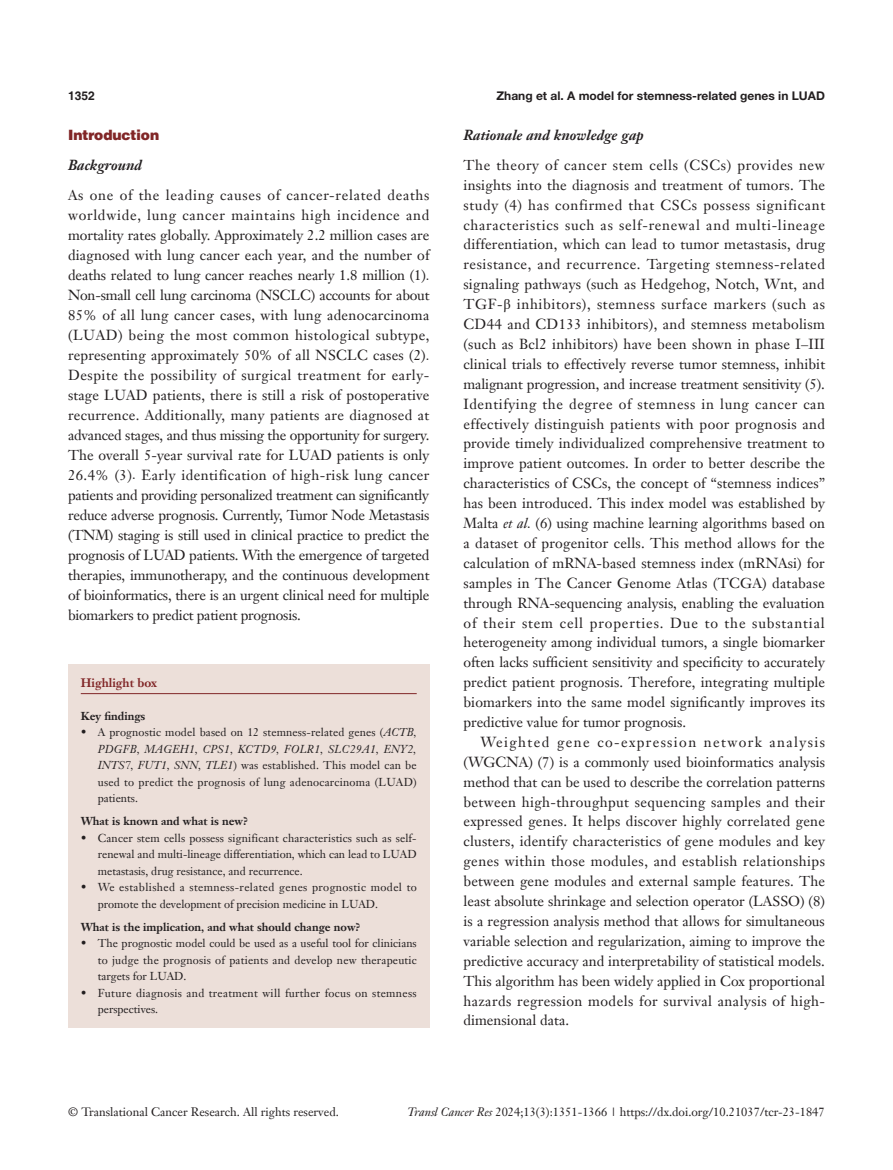
<style>
.page{position:relative;width:893px;height:1170px;background:#fff}
.page>*{position:absolute;margin:0;border:0;box-sizing:border-box;transform-origin:0 0}
.t1{font:14.25px/20px "Janson Text LT";color:#231f20;text-align:justify}
._2ji-zhengti{font:italic 700 14.25px "Janson Text LT";color:#231f20}
._1ji-zhengti{font:900 14.25px "Helvetica";color:#812627}
.t2{font:12px "Janson Text LT";color:#231f20}
.t3{font:700 12px "Helvetica Neue LT Pro";color:#231f20}
.Cite{font:700 12px "Janson Text LT";color:#812627}
.t4{font:700 12px "Helvetica";color:#231f20}
.box-zhengwen{font:11.25px/16.5px "Janson Text LT";letter-spacing:.02em;color:#231f20;text-align:justify}
.box-zhengwen-2{font:700 11.25px "Janson Text LT";color:#231f20}
.box-biaoti{font:700 11.25px "Janson Text LT";color:#231f20}
.s1{font-family:"Times New Roman"}
.s2{font-style:italic}
</style>
<div class="page">
<div style="left:68px;top:664px;width:361px;height:363px;background:#ecdfd9"></div>
<hr style="left:81px;top:693px;width:336px;height:1px;background:#812627">
<p class="t4" style="left:68px;top:88px;width:28px">1352</p>
<p class="t3" style="left:496px;top:88px;width:330px">Zhang et al. A model for stemness-related genes in LUAD</p>
<p class="_1ji-zhengti" style="left:68px;top:126px;width:93px">Introduction</p>
<p class="_2ji-zhengti" style="left:68px;top:156px;width:75px">Background</p>
<p class="t1" style="left:68px;top:185px;width:363px">As one of the leading causes of cancer-related deaths worldwide, lung cancer maintains high incidence and mortality rates globally. Approximately 2.2 million cases are diagnosed with lung cancer each year, and the number of deaths related to lung cancer reaches nearly 1.8 million (1)<span class="s1">.<br></span>Non-small cell lung carcinoma (NSCLC) accounts for about 85% of all lung cancer cases, with lung adenocarcinoma (LUAD) being the most common histological subtype, representing approximately 50% of all NSCLC cases (2)<span class="s1">.<br></span>Despite the possibility of surgical treatment for early&shy;stage LUAD patients, there is still a risk of postoperative recurrence. Additionally, many patients are diagnosed at advanced stages, and thus missing the opportunity for surgery.<br>The overall 5-year survival rate for LUAD patients is only 26.4% (3)<span class="s1">.</span> Early identification of high-risk lung cancer patients and providing personalized treatment can significantly reduce adverse prognosis. Currently, Tumor Node Metastasis (TNM) staging is still used in clinical practice to predict the prognosis of LUAD patients. With the emergence of targeted therapies, immunotherapy, and the continuous development of bioinformatics, there is an urgent clinical need for multiple biomarkers to predict patient prognosis.</p>
<p class="Cite" style="left:81px;top:675px;width:78px">Highlight box</p>
<p class="box-biaoti" style="left:81px;top:708px;width:66px">Key findings</p>
<p class="box-zhengwen" style="left:98px;top:723px;width:320px;text-indent:-17px">• A prognostic model based on 12 stemness-related genes (<span class="s2">ACTB, PDGFB, MAGEH1, CPS1, KCTD9, FOLR1, SLC29A1, ENY2, INTS7, FUT1, SNN, TLE1</span>) was established. This model can be used to predict the prognosis of lung adenocarcinoma (LUAD) patients.</p>
<p class="box-zhengwen-2" style="left:81px;top:813px;width:169px">What is known and what is new?</p>
<p class="box-zhengwen" style="left:98px;top:829px;width:320px;text-indent:-17px">• Cancer stem cells possess significant characteristics such as self&shy;renewal and multi-lineage differentiation, which can lead to LUAD metastasis, drug resistance, and recurrence.</p>
<p class="box-zhengwen" style="left:98px;top:878px;width:321px;text-indent:-17px">• We established a stemness-related genes prognostic model to promote the development of precision medicine in LUAD.</p>
<p class="box-zhengwen-2" style="left:81px;top:919px;width:281px">What is the implication, and what should change now?</p>
<p class="box-zhengwen" style="left:98px;top:934px;width:321px;text-indent:-17px">• The prognostic model could be used as a useful tool for clinicians to judge the prognosis of patients and develop new therapeutic targets for LUAD.</p>
<p class="box-zhengwen" style="left:98px;top:984px;width:320px;text-indent:-17px">• Future diagnosis and treatment will further focus on stemness perspectives.</p>
<p class="_2ji-zhengti" style="left:463px;top:126px;width:182px">Rationale and knowledge gap</p>
<p class="t1" style="left:463px;top:155px;width:363px">The theory of cancer stem cells (CSCs) provides new insights into the diagnosis and treatment of tumors. The study (4) has confirmed that CSCs possess significant characteristics such as self-renewal and multi-lineage differentiation, which can lead to tumor metastasis, drug resistance, and recurrence. Targeting stemness-related signaling pathways (such as Hedgehog, Notch, Wnt, and TGF-<span class="s1">β</span> inhibitors), stemness surface markers (such as CD44 and CD133 inhibitors), and stemness metabolism (such as Bcl2 inhibitors) have been shown in phase I–III clinical trials to effectively reverse tumor stemness, inhibit malignant progression, and increase treatment sensitivity (5).<br>Identifying the degree of stemness in lung cancer can effectively distinguish patients with poor prognosis and provide timely individualized comprehensive treatment to improve patient outcomes. In order to better describe the characteristics of CSCs, the concept of “stemness indices” has been introduced. This index model was established by Malta <span class="s2">et al.</span> (6) using machine learning algorithms based on a dataset of progenitor cells. This method allows for the calculation of mRNA-based stemness index (mRNAsi) for samples in The Cancer Genome Atlas (TCGA) database through RNA-sequencing analysis, enabling the evaluation of their stem cell properties. Due to the substantial heterogeneity among individual tumors, a single biomarker often lacks sufficient sensitivity and specificity to accurately predict patient prognosis. Therefore, integrating multiple biomarkers into the same model significantly improves its predictive value for tumor prognosis.</p>
<p class="t1" style="left:463px;top:731px;width:363px;text-indent:17px">Weighted gene co-expression network analysis (WGCNA) (7) is a commonly used bioinformatics analysis method that can be used to describe the correlation patterns between high-throughput sequencing samples and their expressed genes. It helps discover highly correlated gene clusters, identify characteristics of gene modules and key genes within those modules, and establish relationships between gene modules and external sample features. The least absolute shrinkage and selection operator (LASSO) (8) is a regression analysis method that allows for simultaneous variable selection and regularization, aiming to improve the predictive accuracy and interpretability of statistical models.<br>This algorithm has been widely applied in Cox proportional hazards regression models for survival analysis of high&shy;dimensional data.</p>
<p class="t2" style="left:68px;top:1104px;width:272px">© Translational Cancer Research. All rights reserved.</p>
<p class="t2" style="left:407px;top:1104px;width:419px"><span class="s2">Transl Cancer Res</span> 2024;13(3):1351-1366 | https://dx.doi.org/10.21037/tcr-23-1847</p>
</div>
